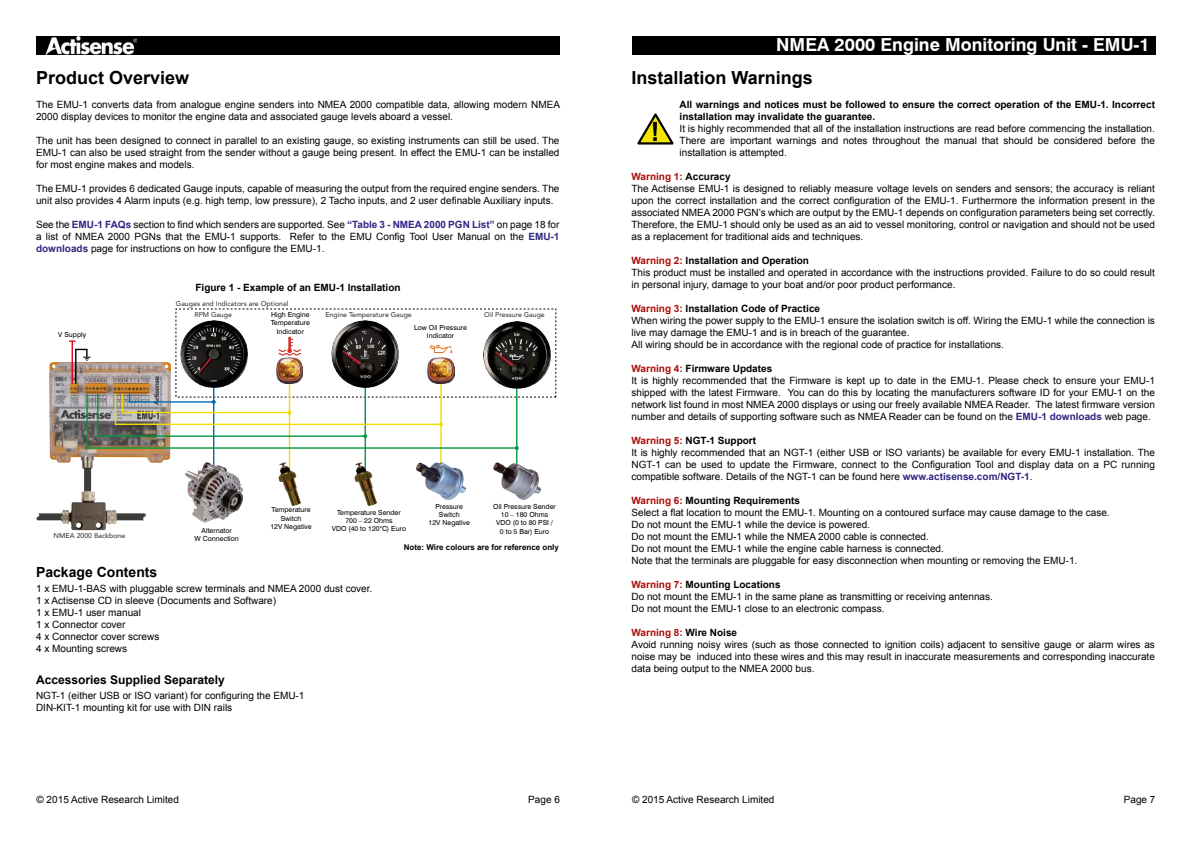
<style>
.page{position:relative;width:1191px;height:842px;background:#fff}
.page>*{position:absolute;margin:0;border:0;box-sizing:border-box;transform-origin:0 0}
.t1{font:700 26.5px "Arial";color:#000}
.t2{font:700 18px "Arial";color:#000}
.t3{font:700 18px "Swiss 721 BT";color:#fff}
.t4{font:700 14px "Arial";color:#000}
.t5{font:700 12px "Arial";color:#000}
.t6{font:10px/12px "Arial";color:#000}
.t7{font:700 10px/12px "Arial";color:#000}
.t8{font:700 8px "Arial";color:#000}
.t9{font:7px/8.4px "Swiss 721 BT";color:#000;text-align:center}
.t10{font:500 7px "Avenir LT";color:#3c3c3b}
.t11{font:500 6.9px "Avenir LT";color:#3c3c3b}
.s1{font-weight:700;color:#302783}
.s2{font-weight:700;color:#aa0f09}
.s3{font-weight:700}
</style>
<div class="page">
<div style="left:36px;top:36px;width:524px;height:19px;background:#000"></div>
<div style="left:632px;top:36px;width:523px;height:19px;background:#000"></div>
<img style="left:45px;top:37px;width:91px;height:18px">
<div style="left:84px;top:467px;width:7px;height:34px;background:#3c3c3b"></div>
<svg style="left:36px;top:513px;width:9px;height:7px"></svg>
<svg style="left:124px;top:513px;width:22px;height:7px"></svg>
<img style="left:50px;top:363px;width:120px;height:105px">
<hr style="left:129px;top:401px;width:85px;height:2px;background:#0069b4">
<hr style="left:213px;top:380px;width:1px;height:95px;background:#0069b4">
<svg style="left:122px;top:394px;width:1px;height:18px"></svg>
<hr style="left:289px;top:377px;width:1px;height:101px;background:#f1db00">
<hr style="left:115px;top:394px;width:1px;height:30px;background:#f1db00">
<hr style="left:440px;top:380px;width:2px;height:95px;background:#f1db00">
<hr style="left:97px;top:394px;width:1px;height:42px;background:#009640">
<hr style="left:364px;top:356px;width:2px;height:125px;background:#009640">
<hr style="left:86px;top:394px;width:2px;height:54px;background:#009640">
<hr style="left:516px;top:367px;width:1px;height:111px;background:#009640">
<img style="left:180px;top:320px;width:67px;height:68px">
<img style="left:276px;top:357px;width:27px;height:27px">
<img style="left:428px;top:357px;width:26px;height:27px">
<img style="left:331px;top:320px;width:68px;height:68px">
<img style="left:483px;top:321px;width:67px;height:67px">
<img style="left:429px;top:345px;width:24px;height:9px">
<img style="left:278px;top:336px;width:23px;height:20px">
<img style="left:185px;top:463px;width:57px;height:59px">
<img style="left:416px;top:463px;width:50px;height:36px">
<img style="left:493px;top:463px;width:47px;height:36px">
<img style="left:279px;top:463px;width:21px;height:43px">
<img style="left:354px;top:463px;width:22px;height:43px">
<hr style="left:122px;top:412px;width:167px;height:1px;background:#f1db00">
<hr style="left:115px;top:424px;width:326px;height:1px;background:#f1db00">
<hr style="left:98px;top:435px;width:267px;height:2px;background:#009640">
<hr style="left:87px;top:447px;width:430px;height:2px;background:#009640">
<img style="left:45px;top:485px;width:79px;height:46px">
<hr style="left:72px;top:341px;width:1px;height:43px;background:#e30513">
<hr style="left:75px;top:349px;width:1px;height:35px;background:#000">
<svg style="left:76px;top:349px;width:15px;height:12px"></svg>
<svg style="left:637px;top:113px;width:36px;height:32px"></svg>
<h2 class="t2" style="left:36px;top:66px;width:155px">Product Overview</h2>
<p class="t6" style="left:36px;top:99px;width:525px">The EMU-1 converts data from analogue engine senders into NMEA 2000 compatible data, allowing modern NMEA<br>2000 display devices to monitor the engine data and associated gauge levels aboard a vessel.</p>
<p class="t6" style="left:36px;top:135px;width:525px;text-align:justify">The unit has been designed to connect in parallel to an existing gauge, so existing instruments can still be used. The EMU-1 can also be used straight from the sender without a gauge being present. In effect the EMU-1 can be installed for most engine makes and models.</p>
<p class="t6" style="left:36px;top:183px;width:525px">The EMU-1 provides 6 dedicated Gauge inputs, capable of measuring the output from the required engine senders. The unit also provides 4 Alarm inputs (e.g. high temp, low pressure), 2 Tacho inputs, and 2 user definable Auxiliary inputs.</p>
<p class="t6" style="left:36px;top:219px;width:525px;text-align:justify">See the <span class="s1">EMU-1 FAQs</span> section to find which senders are supported. See <span class="s1">“Table 3 - NMEA 2000 PGN List”</span> on page 18 for a list of NMEA 2000 PGNs that the EMU-1 supports. Refer to the EMU Config Tool User Manual on the <span class="s1">EMU-1 downloads</span> page for instructions on how to configure the EMU-1.</p>
<p class="t7" style="left:195px;top:282px;width:207px">Figure 1 - Example of an EMU-1 Installation</p>
<p class="t9" style="left:58px;top:330px;width:30px">V Supply</p>
<p class="t10" style="left:176px;top:299px;width:114px">Gauges and Indicators are Optional</p>
<p class="t11" style="left:194px;top:310px;width:39px">RPM Gauge</p>
<p class="t11" style="left:325px;top:310px;width:88px">Engine Temperature Gauge</p>
<p class="t11" style="left:484px;top:310px;width:62px">Oil Pressure Gauge</p>
<p class="t9" style="left:271px;top:310px;width:41px">High Engine<br>Temperature<br>Indicator</p>
<p class="t9" style="left:414px;top:323px;width:54px">Low Oil Pressure<br>Indicator</p>
<p class="t10" style="left:54px;top:532px;width:73px">NMEA 2000 Backbone</p>
<p class="t9" style="left:195px;top:526px;width:46px">Alternator<br>W Connection</p>
<p class="t9" style="left:270px;top:506px;width:43px">Temperature<br>Switch<br>12V Negative</p>
<p class="t9" style="left:332px;top:508px;width:76px">Temperature Sender<br>700 – 22 Ohms<br>VDO (40 to 120°C) Euro</p>
<p class="t9" style="left:428px;top:502px;width:43px">Pressure<br>Switch<br>12V Negative</p>
<p class="t9" style="left:493px;top:502px;width:64px">Oil Pressure Sender<br>10 – 180 Ohms<br>VDO (0 to 80 PSI /<br>0 to 5 Bar) Euro</p>
<p class="t8" style="left:404px;top:542px;width:157px">Note: Wire colours are for reference only</p>
<h3 class="t4" style="left:36px;top:563px;width:123px">Package Contents</h3>
<p class="t6" style="left:36px;top:583px;width:338px">1 x EMU-1-BAS with pluggable screw terminals and NMEA 2000 dust cover.<br>1 x Actisense CD in sleeve (Documents and Software)<br>1 x EMU-1 user manual<br>1 x Connector cover<br>4 x Connector cover screws<br>4 x Mounting screws</p>
<p class="t5" style="left:36px;top:671px;width:190px">Accessories Supplied Separately</p>
<p class="t6" style="left:36px;top:690px;width:270px">NGT-1 (either USB or ISO variant) for configuring the EMU-1<br>DIN-KIT-1 mounting kit for use with DIN rails</p>
<h2 class="t3" style="left:776px;top:34px;width:375px">NMEA 2000 Engine Monitoring Unit - EMU-1</h2>
<h2 class="t2" style="left:631px;top:66px;width:183px">Installation Warnings</h2>
<p class="t7" style="left:679px;top:99px;width:477px">All warnings and notices must be followed to ensure the correct operation of the EMU-1. Incorrect installation may invalidate the guarantee.</p>
<p class="t6" style="left:679px;top:123px;width:477px;text-align:justify">It is highly recommended that all of the installation instructions are read before commencing the installation.<br>There are important warnings and notes throughout the manual that should be considered before the installation is attempted.</p>
<p class="t6" style="left:631px;top:171px;width:525px"><span class="s2">Warning 1:</span> <span class="s3">Accuracy<br></span>The Actisense EMU-1 is designed to reliably measure voltage levels on senders and sensors; the accuracy is reliant upon the correct installation and the correct configuration of the EMU-1. Furthermore the information present in the associated NMEA 2000 PGN’s which are output by the EMU-1 depends on configuration parameters being set correctly.<br>Therefore, the EMU-1 should only be used as an aid to vessel monitoring, control or navigation and should not be used as a replacement for traditional aids and techniques.</p>
<p class="t6" style="left:631px;top:255px;width:525px"><span class="s2">Warning 2:</span> <span class="s3">Installation and Operation<br></span>This product must be installed and operated in accordance with the instructions provided. Failure to do so could result in personal injury, damage to your boat and/or poor product performance.</p>
<p class="t6" style="left:631px;top:303px;width:525px"><span class="s2">Warning 3:</span> <span class="s3">Installation Code of Practice<br></span>When wiring the power supply to the EMU-1 ensure the isolation switch is off. Wiring the EMU-1 while the connection is live may damage the EMU-1 and is in breach of the guarantee.<br>All wiring should be in accordance with the regional code of practice for installations.</p>
<p class="t6" style="left:631px;top:363px;width:525px"><span class="s2">Warning 4:</span> <span class="s3">Firmware Updates<br></span>It is highly recommended that the Firmware is kept up to date in the EMU-1. Please check to ensure your EMU-1 shipped with the latest Firmware. You can do this by locating the manufacturers software ID for your EMU-1 on the network list found in most NMEA 2000 displays or using our freely available NMEA Reader. The latest firmware version number and details of supporting software such as NMEA Reader can be found on the <span class="s1">EMU-1 downloads</span> web page.</p>
<p class="t6" style="left:631px;top:435px;width:525px"><span class="s2">Warning 5:</span> <span class="s3">NGT-1 Support<br></span>It is highly recommended that an NGT-1 (either USB or ISO variants) be available for every EMU-1 installation. The NGT-1 can be used to update the Firmware, connect to the Configuration Tool and display data on a PC running compatible software. Details of the NGT-1 can be found here <span class="s1">www.actisense.com/NGT-1</span>.</p>
<p class="t6" style="left:631px;top:495px;width:480px"><span class="s2">Warning 6:</span> <span class="s3">Mounting Requirements<br></span>Select a flat location to mount the EMU-1. Mounting on a contoured surface may cause damage to the case.<br>Do not mount the EMU-1 while the device is powered.<br>Do not mount the EMU-1 while the NMEA 2000 cable is connected.<br>Do not mount the EMU-1 while the engine cable harness is connected.<br>Note that the terminals are pluggable for easy disconnection when mounting or removing the EMU-1.</p>
<p class="t6" style="left:631px;top:579px;width:363px"><span class="s2">Warning 7:</span> <span class="s3">Mounting Locations<br></span>Do not mount the EMU-1 in the same plane as transmitting or receiving antennas.<br>Do not mount the EMU-1 close to an electronic compass.</p>
<p class="t6" style="left:631px;top:627px;width:525px"><span class="s2">Warning 8:</span> <span class="s3">Wire Noise<br></span>Avoid running noisy wires (such as those connected to ignition coils) adjacent to sensitive gauge or alarm wires as noise may be induced into these wires and this may result in inaccurate measurements and corresponding inaccurate data being output to the NMEA 2000 bus.</p>
<h1 class="t1" style="left:651px;top:114px;width:10px">!</h1>
<p class="t6" style="left:36px;top:793px;width:144px">© 2015 Active Research Limited</p>
<p class="t6" style="left:528px;top:793px;width:33px">Page 6</p>
<p class="t6" style="left:632px;top:793px;width:144px">© 2015 Active Research Limited</p>
<p class="t6" style="left:1123px;top:793px;width:33px">Page 7</p>
</div>
